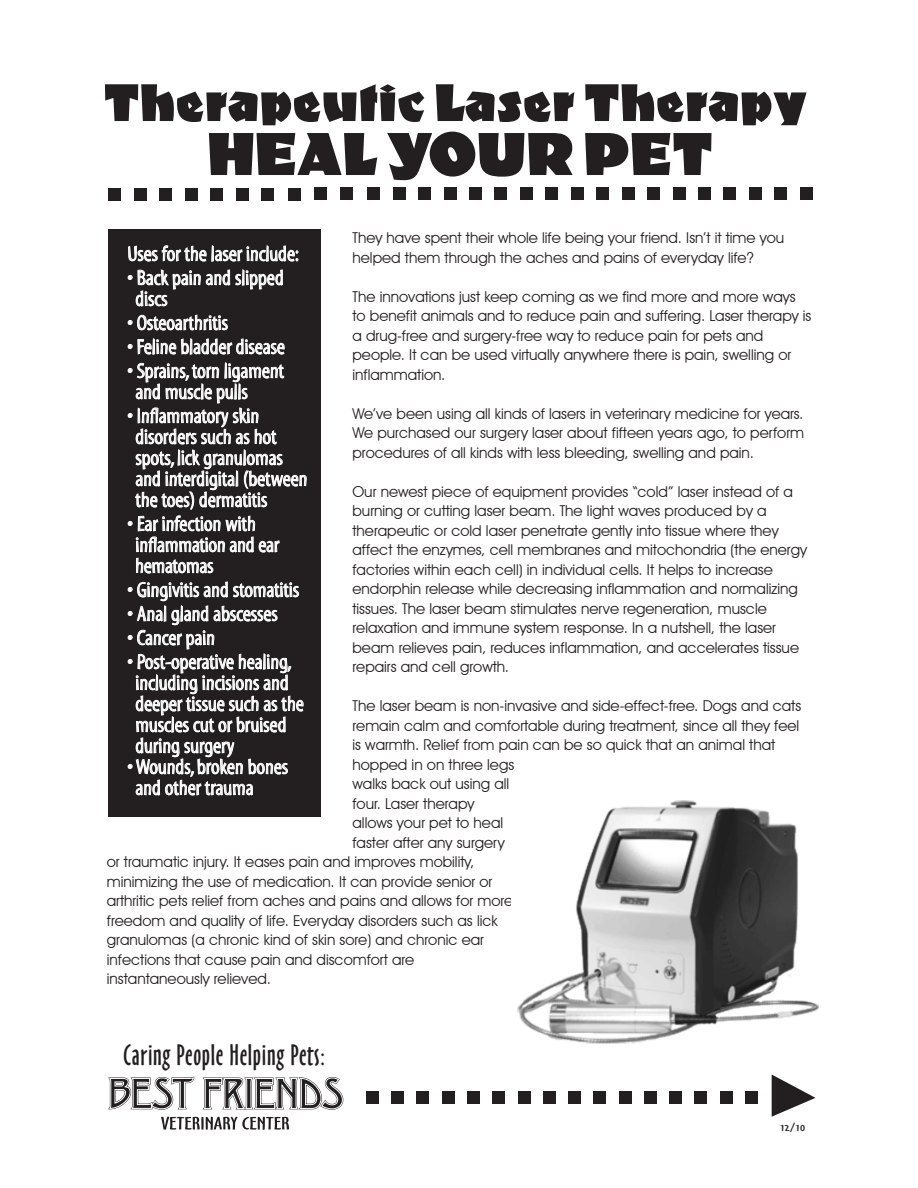
<style>
.page{position:relative;width:918px;height:1188px;background:#fff}
.page>*{position:absolute;margin:0;border:0;box-sizing:border-box;transform-origin:0 0}
.t1{font:60px "Fansilla";color:#231f20}
.t2{font:52.5px "Fansilla";color:#231f20}
.t3{font:27.6px "Oz Handicraft BT";letter-spacing:.025em;color:#231f20}
.t4{font:21px/21px "Myriad Std Tilt";color:#fff}
.t5{font:15px/19.5px "Avant Garde IT Cby BT";color:#231f20}
.t6{font:10.8px "Oz Handicraft BT";color:#231f20;scale:1.53 1}
</style>
<div class="page">
<div style="left:619px;top:1091px;width:12px;height:13px;background:#231f20"></div>
<div style="left:593px;top:1091px;width:13px;height:13px;background:#231f20"></div>
<div style="left:669px;top:1091px;width:13px;height:13px;background:#231f20"></div>
<div style="left:644px;top:1091px;width:13px;height:13px;background:#231f20"></div>
<div style="left:720px;top:1091px;width:13px;height:13px;background:#231f20"></div>
<div style="left:695px;top:1091px;width:12px;height:13px;background:#231f20"></div>
<div style="left:745px;top:1091px;width:13px;height:13px;background:#231f20"></div>
<div style="left:391px;top:1091px;width:13px;height:13px;background:#231f20"></div>
<div style="left:366px;top:1091px;width:12px;height:13px;background:#231f20"></div>
<div style="left:442px;top:1091px;width:13px;height:13px;background:#231f20"></div>
<div style="left:416px;top:1091px;width:13px;height:13px;background:#231f20"></div>
<div style="left:492px;top:1091px;width:13px;height:13px;background:#231f20"></div>
<div style="left:467px;top:1091px;width:13px;height:13px;background:#231f20"></div>
<div style="left:543px;top:1091px;width:13px;height:13px;background:#231f20"></div>
<div style="left:518px;top:1091px;width:12px;height:13px;background:#231f20"></div>
<div style="left:568px;top:1091px;width:13px;height:13px;background:#231f20"></div>
<svg style="left:161px;top:1117px;width:128px;height:13px"></svg>
<svg style="left:108px;top:1076px;width:236px;height:34px"></svg>
<svg style="left:772px;top:1075px;width:44px;height:42px"></svg>
<div style="left:367px;top:187px;width:13px;height:13px;background:#231f20"></div>
<div style="left:340px;top:187px;width:13px;height:13px;background:#231f20"></div>
<div style="left:418px;top:187px;width:13px;height:13px;background:#231f20"></div>
<div style="left:393px;top:187px;width:13px;height:13px;background:#231f20"></div>
<div style="left:469px;top:187px;width:13px;height:13px;background:#231f20"></div>
<div style="left:444px;top:187px;width:12px;height:13px;background:#231f20"></div>
<div style="left:520px;top:187px;width:13px;height:13px;background:#231f20"></div>
<div style="left:494px;top:187px;width:13px;height:13px;background:#231f20"></div>
<div style="left:571px;top:187px;width:13px;height:13px;background:#231f20"></div>
<div style="left:545px;top:187px;width:13px;height:13px;background:#231f20"></div>
<div style="left:622px;top:187px;width:12px;height:13px;background:#231f20"></div>
<div style="left:596px;top:187px;width:13px;height:13px;background:#231f20"></div>
<div style="left:673px;top:187px;width:13px;height:13px;background:#231f20"></div>
<div style="left:724px;top:187px;width:12px;height:13px;background:#231f20"></div>
<div style="left:698px;top:187px;width:13px;height:13px;background:#231f20"></div>
<div style="left:774px;top:187px;width:13px;height:13px;background:#231f20"></div>
<div style="left:749px;top:187px;width:13px;height:13px;background:#231f20"></div>
<div style="left:800px;top:187px;width:13px;height:13px;background:#231f20"></div>
<div style="left:647px;top:187px;width:13px;height:13px;background:#231f20"></div>
<div style="left:109px;top:188px;width:12px;height:13px;background:#231f20"></div>
<div style="left:314px;top:187px;width:13px;height:13px;background:#231f20"></div>
<div style="left:108px;top:229px;width:213px;height:588px;background:#231f20"></div>
<svg style="left:128px;top:188px;width:179px;height:608px"></svg>
<img style="left:517px;top:800px;width:302px;height:244px">
<h2 class="t2" style="left:102px;top:68px;width:705px">Therapeutic Laser Therapy</h2>
<h1 class="t1" style="left:205px;top:114px;width:508px">HEAL YOUR PET</h1>
<p class="t5" style="left:353px;top:228px;width:433px">They have spent their whole life being your friend. Isn’t it time you helped them through the aches and pains of everyday life?</p>
<p class="t5" style="left:353px;top:287px;width:460px">The innovations just keep coming as we find more and more ways to benefit animals and to reduce pain and suffering. Laser therapy is a drug-free and surgery-free way to reduce pain for pets and people. It can be used virtually anywhere there is pain, swelling or inflammation.</p>
<p class="t5" style="left:353px;top:404px;width:453px;text-align:justify">We’ve been using all kinds of lasers in veterinary medicine for years.<br>We purchased our surgery laser about fifteen years ago, to perform procedures of all kinds with less bleeding, swelling and pain.</p>
<p class="t5" style="left:353px;top:482px;width:456px">Our newest piece of equipment provides “cold” laser instead of a burning or cutting laser beam. The light waves produced by a therapeutic or cold laser penetrate gently into tissue where they affect the enzymes, cell membranes and mitochondria (the energy factories within each cell) in individual cells. It helps to increase endorphin release while decreasing inflammation and normalizing tissues. The laser beam stimulates nerve regeneration, muscle relaxation and immune system response. In a nutshell, the laser beam relieves pain, reduces inflammation, and accelerates tissue repairs and cell growth.</p>
<p class="t5" style="left:353px;top:696px;width:450px">The laser beam is non-invasive and side-effect-free. Dogs and cats</p>
<p class="t5" style="left:353px;top:716px;width:448px">remain calm and comfortable during treatment, since all they feel</p>
<p class="t5" style="left:353px;top:735px;width:424px">is warmth. Relief from pain can be so quick that an animal that</p>
<p class="t5" style="left:353px;top:755px;width:163px">hopped in on three legs</p>
<p class="t5" style="left:353px;top:774px;width:158px">walks back out using all</p>
<p class="t5" style="left:353px;top:794px;width:123px">four. Laser therapy</p>
<p class="t5" style="left:353px;top:813px;width:152px">allows your pet to heal</p>
<p class="t5" style="left:353px;top:833px;width:154px">faster after any surgery</p>
<p class="t5" style="left:107px;top:852px;width:369px">or traumatic injury. It eases pain and improves mobility,</p>
<p class="t5" style="left:107px;top:872px;width:387px">minimizing the use of medication. It can provide senior or</p>
<p class="t5" style="left:107px;top:891px;width:408px">arthritic pets relief from aches and pains and allows for more</p>
<p class="t5" style="left:107px;top:911px;width:392px">freedom and quality of life. Everyday disorders such as lick</p>
<p class="t5" style="left:107px;top:930px;width:379px">granulomas (a chronic kind of skin sore) and chronic ear</p>
<p class="t5" style="left:107px;top:950px;width:309px">infections that cause pain and discomfort are</p>
<p class="t5" style="left:107px;top:969px;width:166px">instantaneously relieved.</p>
<h3 class="t4" style="left:127px;top:244px;width:173px">Uses for the laser include:</h3>
<h3 class="t4" style="left:135px;top:268px;width:150px;text-indent:-8px">• Back pain and slipped discs</h3>
<h3 class="t4" style="left:127px;top:313px;width:102px">• Osteoarthritis</h3>
<h3 class="t4" style="left:127px;top:337px;width:159px">• Feline bladder disease</h3>
<h3 class="t4" style="left:135px;top:361px;width:150px;text-indent:-8px">• Sprains, torn ligament and muscle pulls</h3>
<h3 class="t4" style="left:135px;top:406px;width:174px;text-indent:-8px">• Inflammatory skin disorders such as hot spots, lick granulomas and interdigital (between the toes) dermatitis</h3>
<h3 class="t4" style="left:135px;top:514px;width:146px;text-indent:-8px">• Ear infection with inflammation and ear hematomas</h3>
<h3 class="t4" style="left:127px;top:580px;width:173px">• Gingivitis and stomatitis</h3>
<h3 class="t4" style="left:127px;top:604px;width:152px">• Anal gland abscesses</h3>
<h3 class="t4" style="left:127px;top:628px;width:89px">• Cancer pain</h3>
<h3 class="t4" style="left:135px;top:652px;width:170px;text-indent:-8px">• Post-operative healing, including incisions and deeper tissue such as the muscles cut or bruised during surgery</h3>
<h3 class="t4" style="left:135px;top:757px;width:154px;text-indent:-8px">• Wounds, broken bones and other trauma</h3>
<h3 class="t3" style="left:123px;top:1039px;width:204px">Caring People Helping Pets:</h3>
<p class="t6" style="left:780px;top:1121px;width:18px">12/10</p>
</div>
